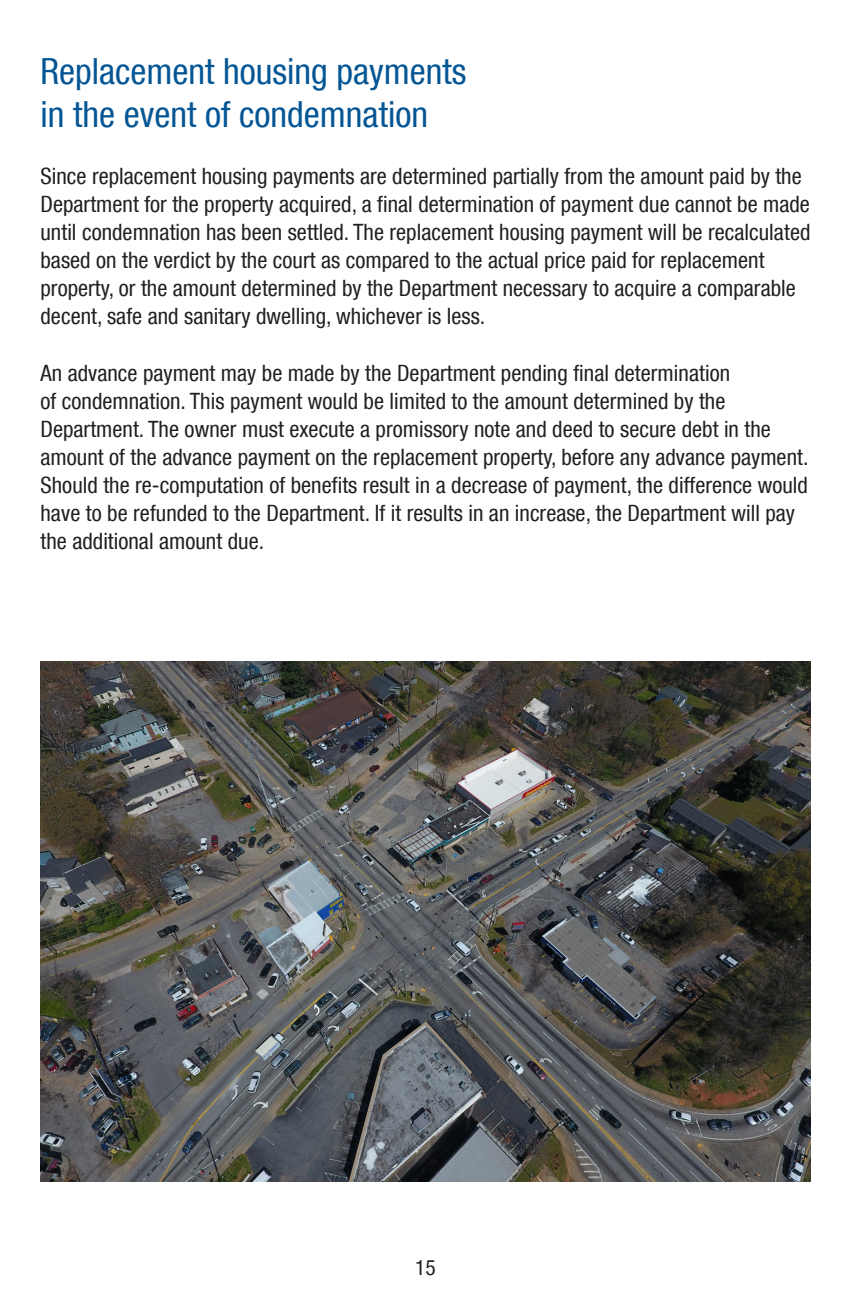
<style>
.page{position:relative;width:851px;height:1296px;background:#fff}
.page>*{position:absolute;margin:0;border:0;box-sizing:border-box;transform-origin:0 0}
.t1{font:condensed 36px "Helvetica Neue LT Com";color:#045594}
.t2{font:condensed 22.5px/28.1px "Helvetica Neue LT Com";color:#231f20}
.t3{font:condensed 21.38px "Helvetica Neue LT Com";color:#231f20}
</style>
<div class="page">
<img style="left:40px;top:662px;width:770px;height:520px">
<p class="t1" style="left:40px;top:50px;width:427px">Replacement housing payments</p>
<p class="t1" style="left:40px;top:93px;width:389px">in the event of condemnation</p>
<p class="t2" style="left:40px;top:161px;width:771px">Since replacement housing payments are determined partially from the amount paid by the Department for the property acquired, a final determination of payment due cannot be made until condemnation has been settled. The replacement housing payment will be recalculated based on the verdict by the court as compared to the actual price paid for replacement property, or the amount determined by the Department necessary to acquire a comparable decent, safe and sanitary dwelling, whichever is less.</p>
<p class="t2" style="left:40px;top:358px;width:769px">An advance payment may be made by the Department pending final determination<br>of condemnation. This payment would be limited to the amount determined by the Department. The owner must execute a promissory note and deed to secure debt in the amount of the advance payment on the replacement property, before any advance payment.<br>Should the re-computation of benefits result in a decrease of payment, the difference would have to be refunded to the Department. If it results in an increase, the Department will pay the additional amount due.</p>
<p class="t3" style="left:415px;top:1255px;width:22px">15</p>
</div>
